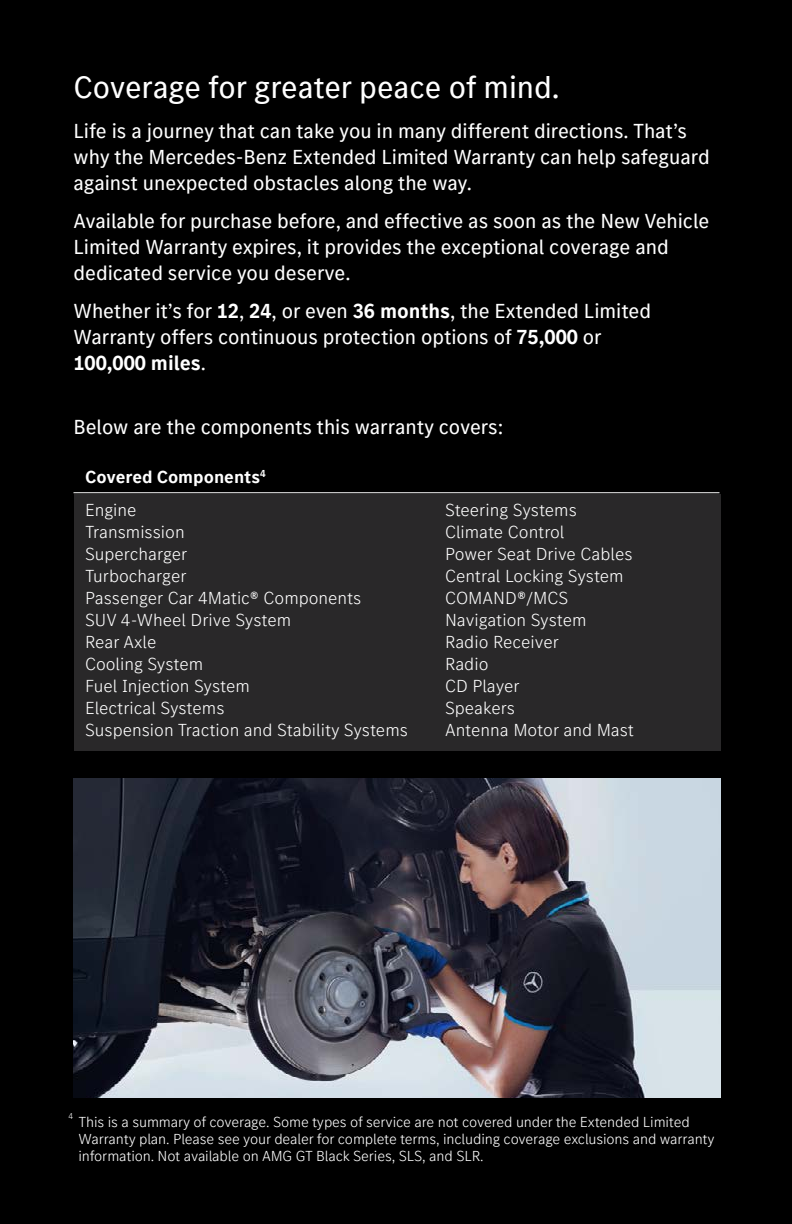
<style>
.page{position:relative;width:792px;height:1224px;background:#000}
.page>*{position:absolute;margin:0;border:0;box-sizing:border-box;transform-origin:0 0}
.t1{font:32px "MB Corpo S Text Office";color:#fff}
.t2{font:21px/26px "MB Corpo S Text Office";color:#fff}
.t3{font:300 18px "MB Corpo S Text Office";color:#fff}
.t4{font:700 18px/33.2px "MB Corpo S Text Office";color:#fff}
.t5{font:300 15px/17px "MB Corpo S Text Office";letter-spacing:-.01em;color:#fff}
.t6{font:300 8.8px "MB Corpo S Text Office";color:#fff}
.s1{font-weight:700}
.s2{font-weight:300}
</style>
<div class="page">
<div style="left:74px;top:494px;width:647px;height:257px;background:#292829"></div>
<hr style="left:74px;top:492px;width:645px;height:1px;background:#fff">
<img style="left:74px;top:778px;width:646px;height:320px">
<h1 class="t1" style="left:74px;top:66px;width:488px">Coverage for greater peace of mind.</h1>
<p class="t2" style="left:74px;top:117px;width:638px">Life is a journey that can take you in many different directions. That’s why the Mercedes-Benz Extended Limited Warranty can help safeguard against unexpected obstacles along the way.</p>
<p class="t2" style="left:74px;top:207px;width:637px">Available for purchase before, and effective as soon as the New Vehicle<br>Limited Warranty expires, it provides the exceptional coverage and dedicated service you deserve.</p>
<p class="t2" style="left:74px;top:297px;width:579px">Whether it’s for <span class="s1">12</span>, <span class="s1">24</span>, or even <span class="s1">36 months</span>, the Extended Limited<br>Warranty offers continuous protection options of <span class="s1">75,000</span> or<br><span class="s1">100,000 miles</span>.</p>
<p class="t2" style="left:74px;top:413px;width:431px">Below are the components this warranty covers:</p>
<p class="t4" style="left:85px;top:460px;width:182px">Covered Components<sup>4<br></sup><span class="s2">Engine</span></p>
<p class="t3" style="left:445px;top:498px;width:133px">Steering Systems</p>
<p class="t3" style="left:85px;top:520px;width:101px">Transmission</p>
<p class="t3" style="left:445px;top:520px;width:121px">Climate Control</p>
<p class="t3" style="left:85px;top:542px;width:104px">Supercharger</p>
<p class="t3" style="left:445px;top:542px;width:189px">Power Seat Drive Cables</p>
<p class="t3" style="left:85px;top:564px;width:103px">Turbocharger</p>
<p class="t3" style="left:445px;top:564px;width:180px">Central Locking System</p>
<p class="t3" style="left:85px;top:586px;width:278px">Passenger Car 4Matic® Components</p>
<p class="t3" style="left:445px;top:586px;width:125px">COMAND®/MCS</p>
<p class="t3" style="left:85px;top:608px;width:208px">SUV 4-Wheel Drive System</p>
<p class="t3" style="left:445px;top:608px;width:143px">Navigation System</p>
<p class="t3" style="left:85px;top:630px;width:73px">Rear Axle</p>
<p class="t3" style="left:445px;top:630px;width:115px">Radio Receiver</p>
<p class="t3" style="left:85px;top:652px;width:120px">Cooling System</p>
<p class="t3" style="left:445px;top:652px;width:45px">Radio</p>
<p class="t3" style="left:85px;top:674px;width:166px">Fuel Injection System</p>
<p class="t3" style="left:445px;top:674px;width:76px">CD Player</p>
<p class="t3" style="left:85px;top:696px;width:141px">Electrical Systems</p>
<p class="t3" style="left:445px;top:696px;width:72px">Speakers</p>
<p class="t3" style="left:85px;top:718px;width:324px">Suspension Traction and Stability Systems</p>
<p class="t3" style="left:445px;top:718px;width:191px">Antenna Motor and Mast</p>
<p class="t6" style="left:69px;top:1110px;width:6px">4</p>
<p class="t5" style="left:79px;top:1113px;width:638px">This is a summary of coverage. Some types of service are not covered under the Extended Limited<br>Warranty plan. Please see your dealer for complete terms, including coverage exclusions and warranty information. Not available on AMG GT Black Series, SLS, and SLR.</p>
</div>
